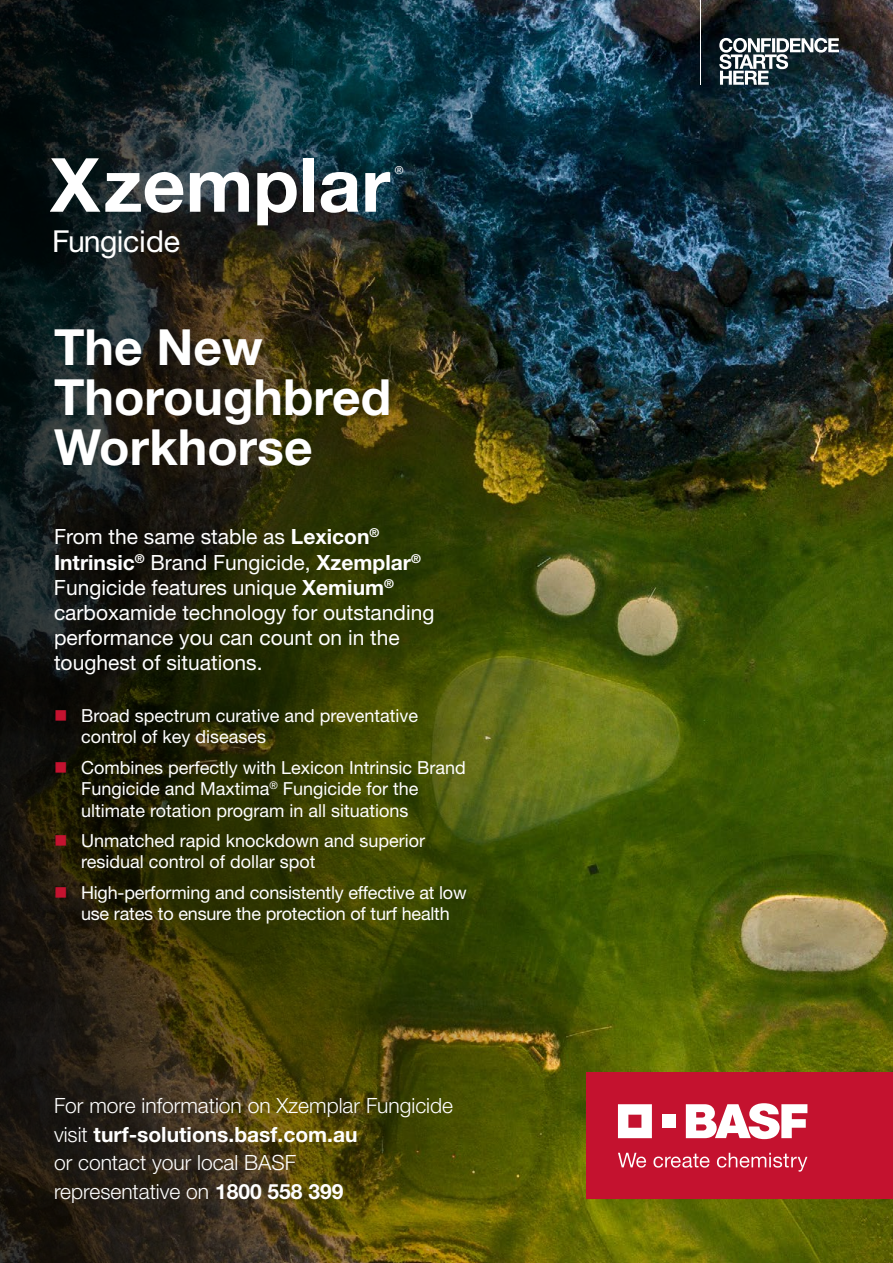
<style>
.page{position:relative;width:893px;height:1263px;background:#fff}
.page>*{position:absolute;margin:0;border:0;box-sizing:border-box;transform-origin:0 0}
.t1{font:700 74.85px "Helvetica Neue LT Std";color:#fff}
.t2{font:700 49.95px/49.9px "Helvetica Neue LT Std";color:#fff}
.t3{font:30.3px "Helvetica Neue LT Std";letter-spacing:-.02em;color:#fff}
.t4{font:21px/25.2px "Helvetica Neue LT Std";color:#fff}
.t5{font:300 21px/28.5px "Helvetica Neue LT Std";color:#fff}
.t6{font:18px/21.6px "Helvetica Neue LT Std";color:#fff}
.t7{font:10.95px "Helvetica Neue";color:#fff}
.s1{font-weight:700}
.s2{color:#c4122f}
</style>
<div class="page">
<img style="left:570px;top:0;width:323px;height:1263px">
<img style="left:0;top:0;width:570px;height:1263px">
<div style="left:586px;top:1073px;width:307px;height:126px;background:#c4122f"></div>
<svg style="left:618px;top:1104px;width:34px;height:34px"></svg>
<div style="left:662px;top:1115px;width:13px;height:13px;background:#fff"></div>
<svg style="left:686px;top:1103px;width:121px;height:36px"></svg>
<svg style="left:618px;top:1153px;width:28px;height:14px"></svg>
<svg style="left:653px;top:1153px;width:56px;height:14px"></svg>
<svg style="left:717px;top:1153px;width:90px;height:19px"></svg>
<svg style="left:719px;top:38px;width:120px;height:47px"></svg>
<hr style="left:700px;top:0;width:1px;height:85px;background:#fff">
<h1 class="t1" style="left:50px;top:139px;width:342px">Xzemplar</h1>
<h3 class="t3" style="left:52px;top:223px;width:130px">Fungicide</h3>
<p class="t7" style="left:395px;top:162px;width:10px">®</p>
<h2 class="t2" style="left:54px;top:321px;width:339px">The New<br>Thoroughbred<br>Workhorse</h2>
<p class="t4" style="left:54px;top:524px;width:382px">From the same stable as <span class="s1">Lexicon</span><sup>® </sup><span class="s1">Intrinsic</span><sup>®</sup> Brand Fungicide, <span class="s1">Xzemplar</span><sup>® </sup>Fungicide features unique <span class="s1">Xemium</span><sup>® </sup>carboxamide technology for outstanding performance you can count on in the toughest of situations.</p>
<p class="t6" style="left:81px;top:704px;width:339px;text-indent:-27px"><span class="s2">■</span> Broad spectrum curative and preventative control of key diseases</p>
<p class="t6" style="left:81px;top:756px;width:386px;text-indent:-27px"><span class="s2">■</span> Combines perfectly with Lexicon Intrinsic Brand<br>Fungicide and Maxtima<sup>®</sup> Fungicide for the ultimate rotation program in all situations</p>
<p class="t6" style="left:81px;top:829px;width:346px;text-indent:-27px"><span class="s2">■</span> Unmatched rapid knockdown and superior residual control of dollar spot</p>
<p class="t6" style="left:54px;top:881px;width:414px;text-align:center"><span class="s2">■</span> High-performing and consistently effective at low use rates to ensure the protection of turf health</p>
<p class="t5" style="left:54px;top:1091px;width:401px">For more information on Xzemplar Fungicide visit <span class="s1">turf-solutions.basf.com.au<br></span>or contact your local BASF<br>representative on <span class="s1">1800 558 399</span></p>
</div>
